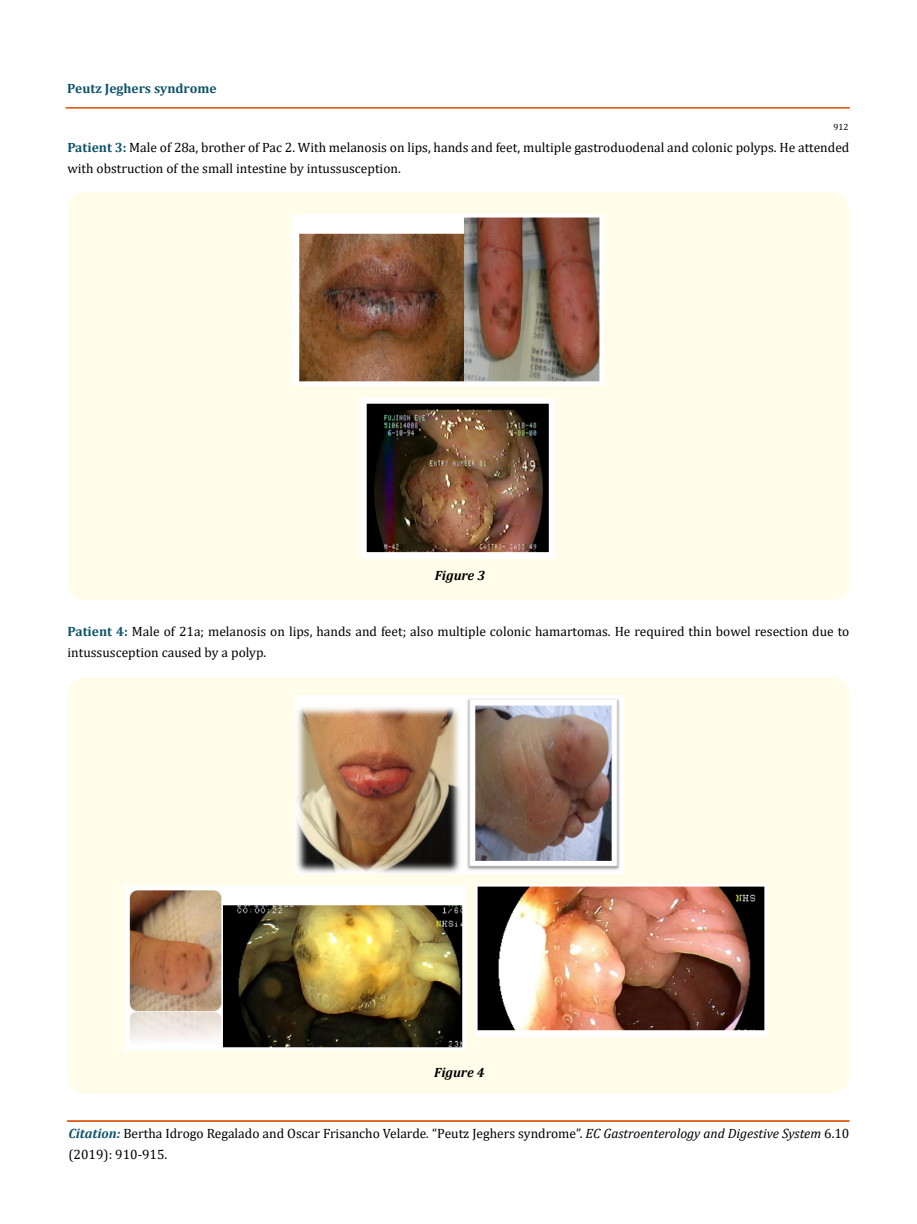
<style>
.page{position:relative;width:917px;height:1224px;background:#fff}
.page>*{position:absolute;margin:0;border:0;box-sizing:border-box;transform-origin:0 0}
.t1{font:13.5px/21px "Cambria";color:#000}
.t2{font:700 13.5px "Cambria";color:#0e546a}
.t3{font:italic 700 13.5px "Cambria";color:#000}
.t4{font:9px "Cambria";color:#000}
.s1{font-weight:700;color:#0e546a}
.s2{font-weight:700;font-style:italic;color:#0e546a}
.s3{font-style:italic}
</style>
<div class="page">
<hr style="left:66px;top:108px;width:783px;height:1px;background:#e05d1a">
<div style="left:66px;top:107px;width:783px;height:1px;border:1px solid #e05d1a"></div>
<div style="left:67px;top:1121px;width:782px;height:1px;border:1px solid #e05d1a"></div>
<div style="left:68px;top:192px;width:781px;height:408px;background:#fffde9;border-radius:18px"></div>
<img style="left:292px;top:214px;width:311px;height:171px">
<img style="left:361px;top:398px;width:193px;height:161px">
<div style="left:67px;top:677px;width:782px;height:417px;background:#fffde9;border-radius:18px"></div>
<img style="left:296px;top:695px;width:327px;height:178px">
<img style="left:126px;top:885px;width:339px;height:166px">
<img style="left:475px;top:885px;width:291px;height:152px">
<p class="t2" style="left:67px;top:79px;width:151px">Peutz Jeghers syndrome</p>
<p class="t4" style="left:833px;top:122px;width:16px">912</p>
<p class="t1" style="left:67px;top:137px;width:783px"><span class="s1">Patient 3:</span> Male of 28a, brother of Pac 2. With melanosis on lips, hands and feet, multiple gastroduodenal and colonic polyps. He attended with obstruction of the small intestine by intussusception.</p>
<p class="t3" style="left:435px;top:566px;width:52px">Figure 3</p>
<p class="t1" style="left:68px;top:621px;width:783px"><span class="s1">Patient 4:</span> Male of 21a; melanosis on lips, hands and feet; also multiple colonic hamartomas. He required thin bowel resection due to intussusception caused by a polyp.</p>
<p class="t3" style="left:434px;top:1063px;width:52px">Figure 4</p>
<p class="t1" style="left:68px;top:1123px;width:782px"><span class="s2">Citation:</span> Bertha Idrogo Regalado and Oscar Frisancho Velarde<span class="s3">.</span> “Peutz Jeghers syndrome”. <span class="s3">EC Gastroenterology and Digestive System</span> 6.10 (2019): 910-915.</p>
</div>
